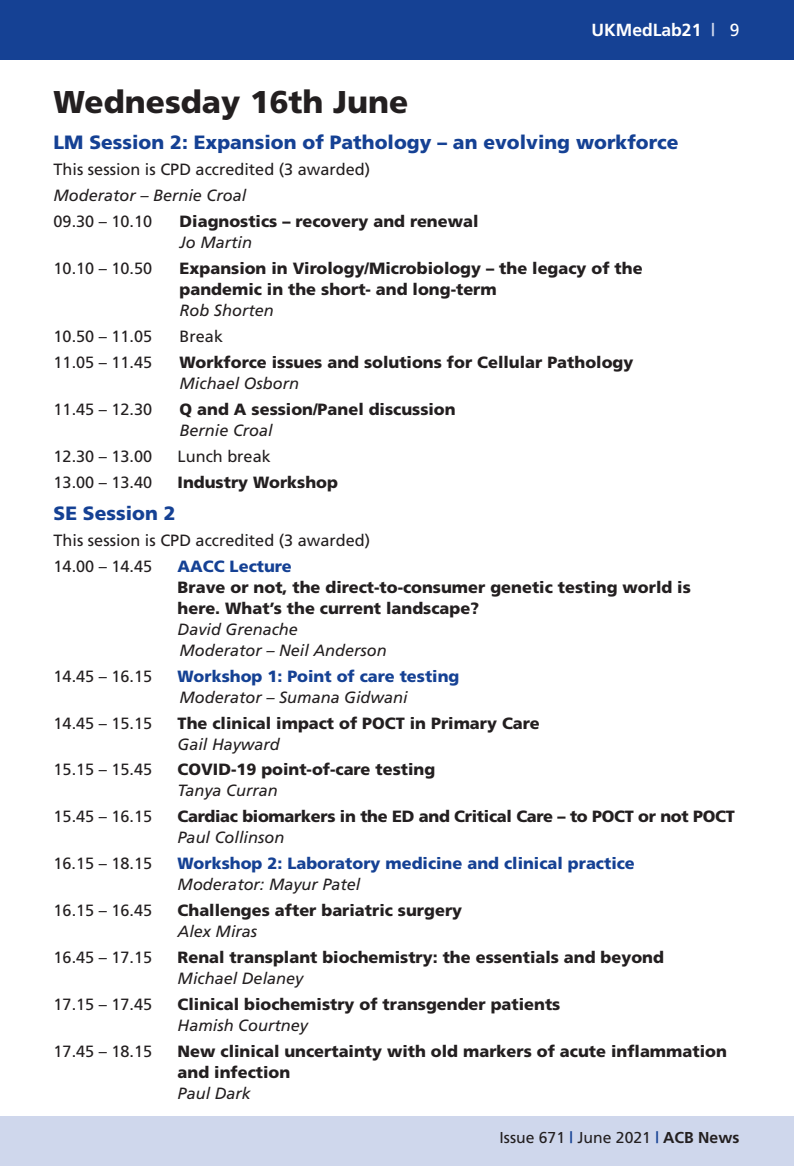
<style>
.page{position:relative;width:794px;height:1166px;background:#fff}
.page>*{position:absolute;margin:0;border:0;box-sizing:border-box;transform-origin:0 0}
.t1{font:900 31.5px "Frutiger";color:#231f20}
.t2{font:900 19.25px "Frutiger";color:#154194}
.t3{font:700 17.5px "Frutiger";color:#fff}
.t4{font:900 16.28px/21px "Frutiger";color:#231f20}
.t5{font:16.28px/25.9px "Frutiger";color:#231f20}
.t6{font:italic 16.28px/21px "Frutiger";color:#231f20}
.t7{font:900 16.28px "Frutiger";color:#154194}
.t8{font:900 16.28px "Frutiger";letter-spacing:-.02em;color:#231f20}
.t9{font:15.75px "Frutiger";color:#231f20}
.s1{color:#cfd7ec}
.s2{font-weight:400}
.s3{font-weight:700;color:#154194}
.s4{font-weight:700}
</style>
<div class="page">
<div style="left:0;top:0;width:794px;height:60px;background:#154194"></div>
<div style="left:0;top:1116px;width:794px;height:50px;background:#cfd7ec"></div>
<p class="t3" style="left:591px;top:23px;width:149px">UKMedLab21 <span class="s1">|</span> <span class="s2">9</span></p>
<h1 class="t1" style="left:54px;top:89px;width:356px">Wednesday 16th June</h1>
<p class="t2" style="left:54px;top:135px;width:626px">LM Session 2: Expansion of Pathology – an evolving workforce</p>
<p class="t5" style="left:54px;top:158px;width:318px">This session is CPD accredited (3 awarded)</p>
<p class="t6" style="left:54px;top:186px;width:194px">Moderator – Bernie Croal</p>
<p class="t5" style="left:54px;top:210px;width:100px">09.30 – 10.10</p>
<p class="t4" style="left:180px;top:212px;width:300px">Diagnostics – recovery and renewal</p>
<p class="t6" style="left:180px;top:233px;width:74px">Jo Martin</p>
<p class="t5" style="left:54px;top:257px;width:100px">10.10 – 10.50</p>
<p class="t4" style="left:180px;top:259px;width:464px">Expansion in Virology/Microbiology – the legacy of the pandemic in the short- and long-term</p>
<p class="t6" style="left:180px;top:301px;width:96px">Rob Shorten</p>
<p class="t5" style="left:54px;top:325px;width:100px">10.50 – 11.05</p>
<p class="t5" style="left:180px;top:325px;width:45px">Break</p>
<p class="t5" style="left:54px;top:351px;width:100px">11.05 – 11.45</p>
<p class="t4" style="left:180px;top:353px;width:455px">Workforce issues and solutions for Cellular Pathology</p>
<p class="t6" style="left:180px;top:374px;width:121px">Michael Osborn</p>
<p class="t5" style="left:54px;top:398px;width:100px">11.45 – 12.30</p>
<p class="t4" style="left:180px;top:400px;width:277px">Q and A session/Panel discussion</p>
<p class="t6" style="left:180px;top:421px;width:95px">Bernie Croal</p>
<p class="t5" style="left:54px;top:445px;width:100px">12.30 – 13.00</p>
<p class="t5" style="left:178px;top:445px;width:95px">Lunch break</p>
<p class="t5" style="left:54px;top:471px;width:100px">13.00 – 13.40</p>
<p class="t4" style="left:178px;top:473px;width:162px">Industry Workshop</p>
<p class="t2" style="left:54px;top:505px;width:123px">SE Session 2</p>
<p class="t5" style="left:54px;top:528px;width:318px">This session is CPD accredited (3 awarded)<br>14.00 – 14.45</p>
<p class="t7" style="left:178px;top:559px;width:116px">AACC Lecture</p>
<p class="t4" style="left:178px;top:578px;width:515px">Brave or not, the direct-to-consumer genetic testing world is here. What’s the current landscape?</p>
<p class="t6" style="left:178px;top:620px;width:211px">David Grenache<br>Moderator – Neil Anderson</p>
<p class="t5" style="left:54px;top:664px;width:100px">14.45 – 16.15</p>
<p class="t7" style="left:178px;top:669px;width:283px">Workshop 1: Point of care testing</p>
<p class="t6" style="left:180px;top:688px;width:229px">Moderator – Sumana Gidwani</p>
<p class="t5" style="left:54px;top:711px;width:100px">14.45 – 15.15</p>
<p class="t4" style="left:178px;top:713px;width:363px">The clinical impact of POCT in Primary Care</p>
<p class="t6" style="left:178px;top:734px;width:104px">Gail Hayward</p>
<p class="t5" style="left:54px;top:758px;width:100px">15.15 – 15.45</p>
<p class="t4" style="left:178px;top:760px;width:259px">COVID-19 point-of-care testing</p>
<p class="t6" style="left:178px;top:781px;width:102px">Tanya Curran</p>
<p class="t5" style="left:54px;top:805px;width:100px">15.45 – 16.15</p>
<p class="t8" style="left:178px;top:810px;width:558px">Cardiac biomarkers in the ED and Critical Care – to POCT or not POCT</p>
<p class="t6" style="left:178px;top:828px;width:108px">Paul Collinson</p>
<p class="t5" style="left:54px;top:852px;width:100px">16.15 – 18.15</p>
<p class="t7" style="left:178px;top:857px;width:459px">Workshop 2: Laboratory medicine and clinical practice</p>
<p class="t6" style="left:178px;top:875px;width:184px">Moderator: Mayur Patel</p>
<p class="t5" style="left:54px;top:899px;width:100px">16.15 – 16.45</p>
<p class="t4" style="left:178px;top:901px;width:286px">Challenges after bariatric surgery</p>
<p class="t6" style="left:178px;top:922px;width:81px">Alex Miras</p>
<p class="t5" style="left:54px;top:946px;width:100px">16.45 – 17.15</p>
<p class="t4" style="left:178px;top:948px;width:488px">Renal transplant biochemistry: the essentials and beyond</p>
<p class="t6" style="left:178px;top:969px;width:127px">Michael Delaney</p>
<p class="t5" style="left:54px;top:993px;width:100px">17.15 – 17.45</p>
<p class="t4" style="left:178px;top:995px;width:384px">Clinical biochemistry of transgender patients</p>
<p class="t6" style="left:178px;top:1016px;width:132px">Hamish Courtney</p>
<p class="t5" style="left:54px;top:1040px;width:100px">17.45 – 18.15</p>
<p class="t4" style="left:178px;top:1042px;width:551px">New clinical uncertainty with old markers of acute inflammation and infection</p>
<p class="t6" style="left:178px;top:1084px;width:75px">Paul Dark</p>
<p class="t9" style="left:499px;top:1131px;width:241px">Issue 671 <span class="s3">|</span> June 2021 <span class="s3">|</span> <span class="s4">ACB News</span></p>
</div>
